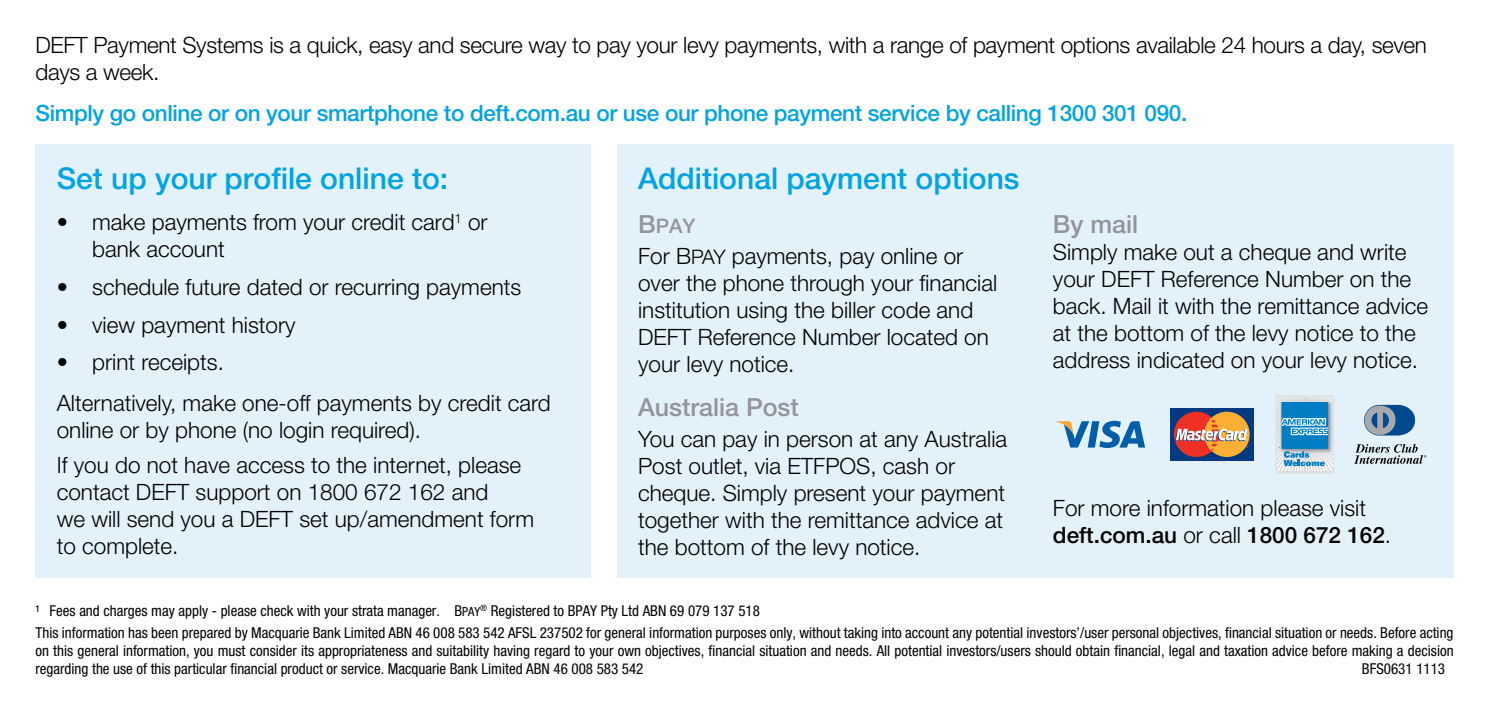
<style>
.page{position:relative;width:1489px;height:709px;background:#fff}
.page>*{position:absolute;margin:0;border:0;box-sizing:border-box;transform-origin:0 0}
.t1{font:500 30px "Helvetica Neue CE";color:#00a3e4}
.t2{font:500 25px "Helvetica Neue CE";color:#939598}
.t3{font:300 22.5px/27px "Helvetica Neue";color:#000}
.t4{font:500 22.5px "Helvetica Neue";letter-spacing:-.015em;color:#00a3e4}
.t5{font:500 20px "Helvetica Neue CE";color:#939598}
.t6{font:condensed 15px/21.5px "Helvetica Neue";color:#000}
.s1{font-size:25px}
.s2{font-size:20px}
.s3{font-weight:500}
.s4{font-size:12.5px}
</style>
<div class="page">
<div style="left:35px;top:144px;width:556px;height:434px;background:#e3f1fb"></div>
<div style="left:617px;top:144px;width:836px;height:434px;background:#e3f1fb"></div>
<div style="left:1170px;top:408px;width:83px;height:52px;background:#013a81"></div>
<svg style="left:1275px;top:395px;width:58px;height:78px;background:#78b2d3"></svg>
<svg style="left:1056px;top:421px;width:89px;height:27px"></svg>
<svg style="left:1173px;top:411px;width:76px;height:46px"></svg>
<svg style="left:1354px;top:405px;width:72px;height:59px"></svg>
<p class="t3" style="left:35px;top:31px;width:1392px">DEFT Payment Systems is a quick, easy and secure way to pay your levy payments, with a range of payment options available 24 hours a day, seven days a week.</p>
<p class="t4" style="left:35px;top:100px;width:1153px">Simply go online or on your smartphone to deft.com.au or use our phone payment service by calling 1300 301 090.</p>
<h1 class="t1" style="left:57px;top:160px;width:393px">Set up your profile online to:</h1>
<p class="t3" style="left:92px;top:208px;width:397px;text-indent:-35px">• make payments from your credit card<sup>1</sup> or bank account</p>
<p class="t3" style="left:57px;top:273px;width:466px">• schedule future dated or recurring payments</p>
<p class="t3" style="left:57px;top:310px;width:240px">• view payment history</p>
<p class="t3" style="left:57px;top:341px;width:495px;line-height:41.2px">• print receipts.<br>Alternatively, make one-off payments by credit card</p>
<p class="t3" style="left:57px;top:413px;width:466px;line-height:34px">online or by phone (no login required).<br>If you do not have access to the internet, please</p>
<p class="t3" style="left:57px;top:477px;width:479px">contact DEFT support on 1800 672 162 and<br>we will send you a DEFT set up/amendment form to complete.</p>
<h1 class="t1" style="left:638px;top:160px;width:383px">Additional payment options</h1>
<p class="t5" style="left:638px;top:214px;width:59px"><span class="s1">B</span>PAY</p>
<p class="t3" style="left:638px;top:242px;width:360px">For B<span class="s2">PAY</span> payments, pay online or over the phone through your financial institution using the biller code and<br>DEFT Reference Number located on your levy notice.</p>
<p class="t2" style="left:638px;top:392px;width:162px">Australia Post</p>
<p class="t3" style="left:638px;top:424px;width:370px">You can pay in person at any Australia Post outlet, via ETFPOS, cash or cheque. Simply present your payment together with the remittance advice at the bottom of the levy notice.</p>
<p class="t2" style="left:1052px;top:209px;width:87px">By mail</p>
<p class="t3" style="left:1052px;top:238px;width:377px">Simply make out a cheque and write your DEFT Reference Number on the back. Mail it with the remittance advice at the bottom of the levy notice to the address indicated on your levy notice.</p>
<p class="t3" style="left:1052px;top:493px;width:340px">For more information please visit <span class="s3">deft.com.au</span> or call <span class="s3">1800 672 162</span>.</p>
<p class="t6" style="left:35px;top:600px;width:1419px">¹ Fees and charges may apply - please check with your strata manager. B<span class="s4">PAY</span><sup>®</sup> Registered to BPAY Pty Ltd ABN 69 079 137 518<br>This information has been prepared by Macquarie Bank Limited ABN 46 008 583 542 AFSL 237502 for general information purposes only, without taking into account any potential investors’/user personal objectives, financial situation or needs. Before acting</p>
<p class="t6" style="left:35px;top:641px;width:1419px;line-height:18px">on this general information, you must consider its appropriateness and suitability having regard to your own objectives, financial situation and needs. All potential investors/users should obtain financial, legal and taxation advice before making a decision regarding the use of this particular financial product or service. Macquarie Bank Limited ABN 46 008 583 542</p>
<p class="t6" style="left:1361px;top:657px;width:85px">BFS0631 1113</p>
</div>
